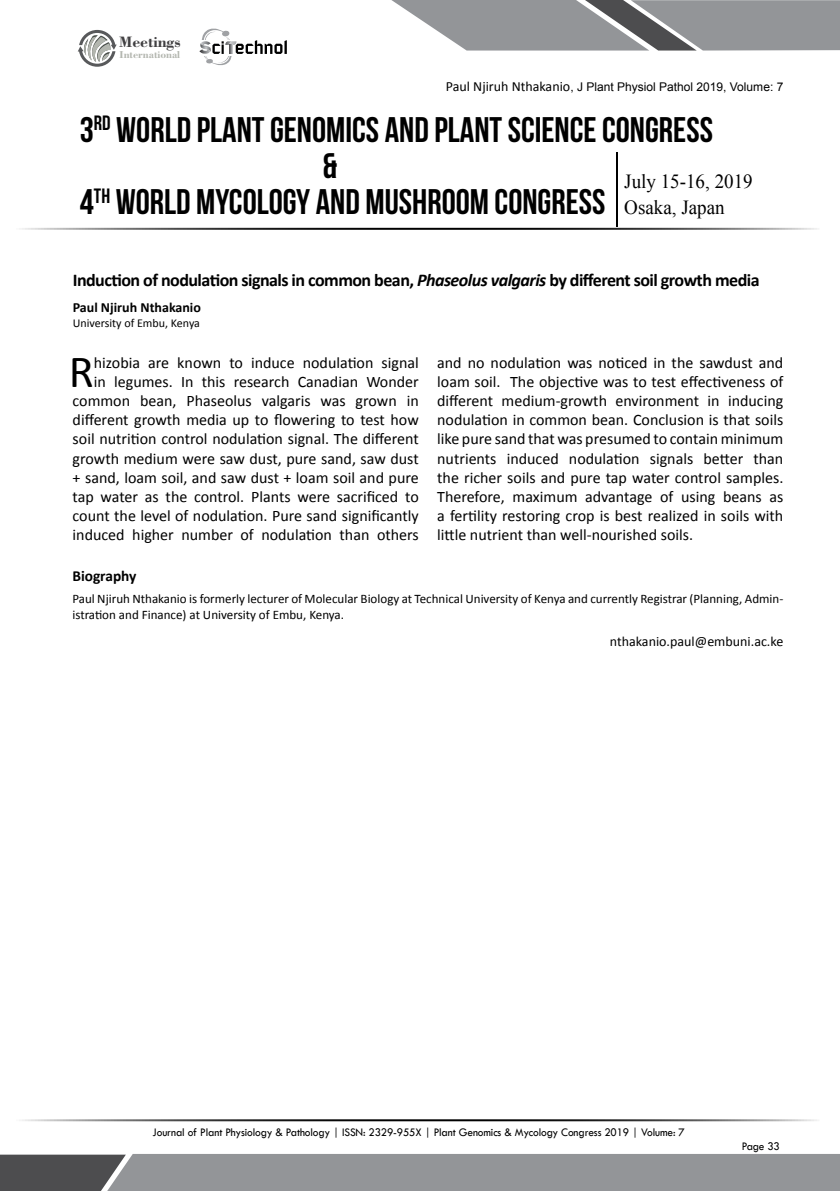
<style>
.page{position:relative;width:840px;height:1191px;background:#fff}
.page>*{position:absolute;margin:0;border:0;box-sizing:border-box;transform-origin:0 0}
.t1{font:46.2px "Calibri";color:#000}
.t2{font:35.6px/72.2px "Bebas Neue";color:#000}
.t3{font:20px/26.4px "Times New Roman";color:#000;scale:.95 1}
.t4{font:700 18px "Calibri";letter-spacing:-.03em;color:#000}
.t5{font:16px/19.2px "Calibri";color:#000;text-align:right}
.t6{font:700 16px "Bodoni BT";color:#414042}
.t7{font:700 15.4px "Calibri";color:#000}
.t8{font:14px "Calibri";color:#000}
.t9{font:700 14px "Calibri";color:#000}
.t10{font:13px/16px "Calibri";color:#000}
.t11{font:12px "Tw Cen";letter-spacing:-.01em;color:#000;scale:.95 1}
.t12{font:12px "Arial";color:#000}
.t13{font:12px "Calibri";color:#000}
.t14{font:700 10.6px "Bodoni BT";color:#b3b6af}
.s1{font-family:"Calibri";font-size:14px}
.s2{font-style:italic}
</style>
<div class="page">
<hr style="left:12px;top:228px;width:807px;height:2px;background:#000">
<hr style="left:12px;top:1119px;width:807px;height:2px;background:#000">
<svg style="left:391px;top:0;width:448px;height:51px;background:#9b9c9f"></svg>
<svg style="left:0;top:1154px;width:839px;height:37px;background:#8a8c8f"></svg>
<hr style="left:615px;top:152px;width:2px;height:74px;background:#000">
<svg style="left:78px;top:30px;width:39px;height:37px"></svg>
<svg style="left:199px;top:29px;width:88px;height:36px"></svg>
<p class="t6" style="left:119px;top:32px;width:63px">Meetings</p>
<p class="t14" style="left:120px;top:48px;width:62px">International</p>
<p class="t12" style="left:445px;top:79px;width:339px"><span class="s1">Paul Njiruh Nthakanio</span>, J Plant Physiol Pathol 2019, Volume: 7</p>
<h2 class="t2" style="left:80px;top:93px;width:634px">3<sup>RD</sup> WORLD PLANT GENOMICS AND PLANT SCIENCE CONGRESS<br>4<sup>TH</sup> WORLD MYCOLOGY AND MUSHROOM CONGRESS</h2>
<h2 class="t2" style="left:322px;top:129px;width:16px">&amp;</h2>
<p class="t3" style="left:624px;top:168px;width:136px">July 15-16, 2019<br>Osaka, Japan</p>
<p class="t4" style="left:73px;top:268px;width:688px">Induction of nodulation signals in common bean, <span class="s2">Phaseolus valgaris</span> by different soil growth media</p>
<p class="t9" style="left:73px;top:298px;width:130px">Paul Njiruh Nthakanio</p>
<p class="t13" style="left:73px;top:315px;width:129px">University of Embu, Kenya</p>
<h1 class="t1" style="left:69px;top:342px;width:27px">R</h1>
<p class="t5" style="left:73px;top:353px;width:347px">hizobia are known to induce nodulation signal<br>in legumes. In this research Canadian Wonder common bean, Phaseolus valgaris was grown in different growth media up to flowering to test how soil nutrition control nodulation signal. The different growth medium were saw dust, pure sand, saw dust + sand, loam soil, and saw dust + loam soil and pure tap water as the control. Plants were sacrificed to count the level of nodulation. Pure sand significantly induced higher number of nodulation than others</p>
<p class="t5" style="left:437px;top:353px;width:347px;text-align:justify">and no nodulation was noticed in the sawdust and loam soil. The objective was to test effectiveness of different medium-growth environment in inducing nodulation in common bean. Conclusion is that soils like pure sand that was presumed to contain minimum nutrients induced nodulation signals better than the richer soils and pure tap water control samples.<br>Therefore, maximum advantage of using beans as a fertility restoring crop is best realized in soils with little nutrient than well-nourished soils.</p>
<p class="t7" style="left:72px;top:565px;width:66px">Biography</p>
<p class="t10" style="left:72px;top:591px;width:712px">Paul Njiruh Nthakanio is formerly lecturer of Molecular Biology at Technical University of Kenya and currently Registrar (Planning, Admin&shy;istration and Finance) at University of Embu, Kenya.</p>
<p class="t8" style="left:609px;top:632px;width:175px">nthakanio.paul@embuni.ac.ke</p>
<p class="t11" style="left:152px;top:1124px;width:561px">Journal of Plant Physiology &amp; Pathology | ISSN: 2329-955X | Plant Genomics &amp; Mycology Congress 2019 | Volume: 7</p>
<p class="t11" style="left:741px;top:1139px;width:42px">Page 33</p>
</div>
